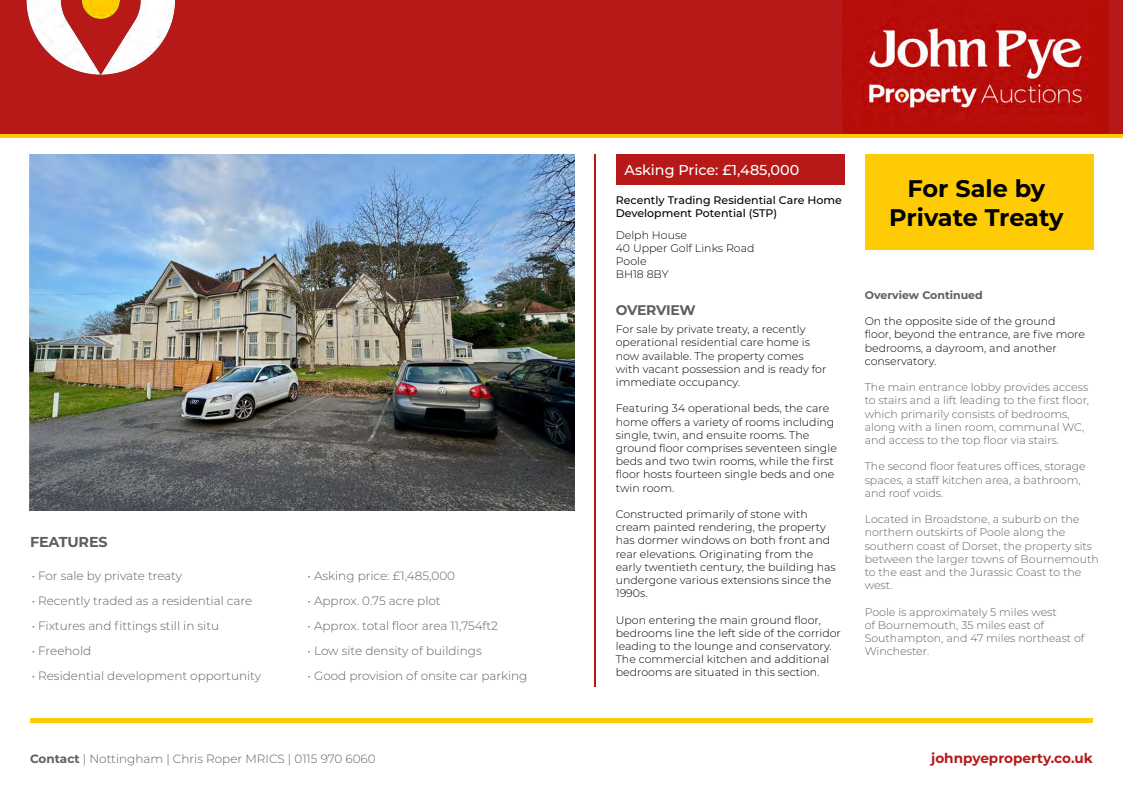
<style>
.page{position:relative;width:1123px;height:793px;background:#fff}
.page>*{position:absolute;margin:0;border:0;box-sizing:border-box;transform-origin:0 0}
.t1{font:700 24px/28.8px "Montserrat";letter-spacing:-.01em;color:#000;text-align:center}
.t2{font:700 14.4px "Montserrat";letter-spacing:-.01em;color:#5c5f61}
.t3{font:500 14.3px "Montserrat";color:#fff}
.t4{font:700 14px "Montserrat";letter-spacing:-.025em;color:#5c5f61}
.t5{font:700 13.7px "Montserrat";color:#b61918}
.t6{font:300 12px "Montserrat";color:#5c5f61}
.t7{font:300 11px/13.2px "Montserrat";color:#000}
.t8{font:300 11px/13.2px "Montserrat";color:#5c5f61}
.t9{font:500 11px/13.2px "Montserrat";color:#000}
.t10{font:700 11px "Montserrat";color:#5c5f61}
.s1{font-weight:700}
</style>
<div class="page">
<div style="left:0;top:133px;width:1123px;height:5px;background:#fecb04"></div>
<div style="left:0;top:0;width:1123px;height:134px;background:#b61918"></div>
<div style="left:30px;top:718px;width:1063px;height:5px;background:#fecb04"></div>
<hr style="left:594px;top:154px;width:2px;height:534px;background:#b61918">
<div style="left:865px;top:154px;width:229px;height:96px;background:#fecb04"></div>
<div style="left:616px;top:154px;width:229px;height:31px;background:#b61918"></div>
<img style="left:842px;top:0;width:267px;height:133px">
<img style="left:26px;top:0;width:150px;height:75px">
<img style="left:30px;top:154px;width:544px;height:356px">
<h2 class="t2" style="left:30px;top:531px;width:79px">FEATURES</h2>
<p class="t6" style="left:32px;top:568px;width:152px">• For sale by private treaty</p>
<p class="t6" style="left:308px;top:568px;width:149px">• Asking price: £1,485,000</p>
<p class="t6" style="left:32px;top:593px;width:222px">• Recently traded as a residential care</p>
<p class="t6" style="left:308px;top:593px;width:135px">• Approx. 0.75 acre plot</p>
<p class="t6" style="left:32px;top:618px;width:189px">• Fixtures and fittings still in situ</p>
<p class="t6" style="left:308px;top:618px;width:192px">• Approx. total floor area 11,754ft2</p>
<p class="t6" style="left:32px;top:643px;width:61px">• Freehold</p>
<p class="t6" style="left:308px;top:643px;width:176px">• Low site density of buildings</p>
<p class="t6" style="left:32px;top:668px;width:231px">• Residential development opportunity</p>
<p class="t6" style="left:308px;top:668px;width:221px">• Good provision of onsite car parking</p>
<p class="t6" style="left:30px;top:751px;width:347px"><span class="s1">Contact</span> | Nottingham | Chris Roper MRICS | 0115 970 6060</p>
<h3 class="t3" style="left:625px;top:160px;width:176px">Asking Price: £1,485,000</h3>
<p class="t9" style="left:616px;top:193px;width:227px">Recently Trading Residential Care Home<br>Development Potential (STP)</p>
<p class="t7" style="left:616px;top:228px;width:140px">Delph House<br>40 Upper Golf Links Road<br>Poole<br>BH18 8BY</p>
<p class="t4" style="left:616px;top:300px;width:81px">OVERVIEW</p>
<p class="t7" style="left:616px;top:322px;width:212px">For sale by private treaty, a recently operational residential care home is now available. The property comes with vacant possession and is ready for immediate occupancy.</p>
<p class="t7" style="left:616px;top:401px;width:223px">Featuring 34 operational beds, the care home offers a variety of rooms including single, twin, and ensuite rooms. The ground floor comprises seventeen single beds and two twin rooms, while the first floor hosts fourteen single beds and one twin room.</p>
<p class="t7" style="left:616px;top:507px;width:222px">Constructed primarily of stone with cream painted rendering, the property has dormer windows on both front and rear elevations. Originating from the early twentieth century, the building has undergone various extensions since the 1990s.</p>
<p class="t7" style="left:616px;top:613px;width:227px">Upon entering the main ground floor, bedrooms line the left side of the corridor leading to the lounge and conservatory.<br>The commercial kitchen and additional bedrooms are situated in this section.</p>
<h1 class="t1" style="left:889px;top:173px;width:176px">For Sale by<br>Private Treaty</h1>
<p class="t10" style="left:865px;top:287px;width:120px">Overview Continued</p>
<p class="t7" style="left:865px;top:314px;width:222px">On the opposite side of the ground<br>floor, beyond the entrance, are five more bedrooms, a dayroom, and another conservatory.</p>
<p class="t8" style="left:865px;top:380px;width:226px">The main entrance lobby provides access to stairs and a lift leading to the first floor, which primarily consists of bedrooms, along with a linen room, communal WC, and access to the top floor via stairs.</p>
<p class="t8" style="left:865px;top:460px;width:223px">The second floor features offices, storage spaces, a staff kitchen area, a bathroom, and roof voids.</p>
<p class="t8" style="left:865px;top:512px;width:236px">Located in Broadstone, a suburb on the northern outskirts of Poole along the southern coast of Dorset, the property sits between the larger towns of Bournemouth to the east and the Jurassic Coast to the west.</p>
<p class="t8" style="left:865px;top:605px;width:221px">Poole is approximately 5 miles west<br>of Bournemouth, 35 miles east of<br>Southampton, and 47 miles northeast of<br>Winchester.</p>
<p class="t5" style="left:931px;top:748px;width:163px">johnpyeproperty.co.uk</p>
</div>
